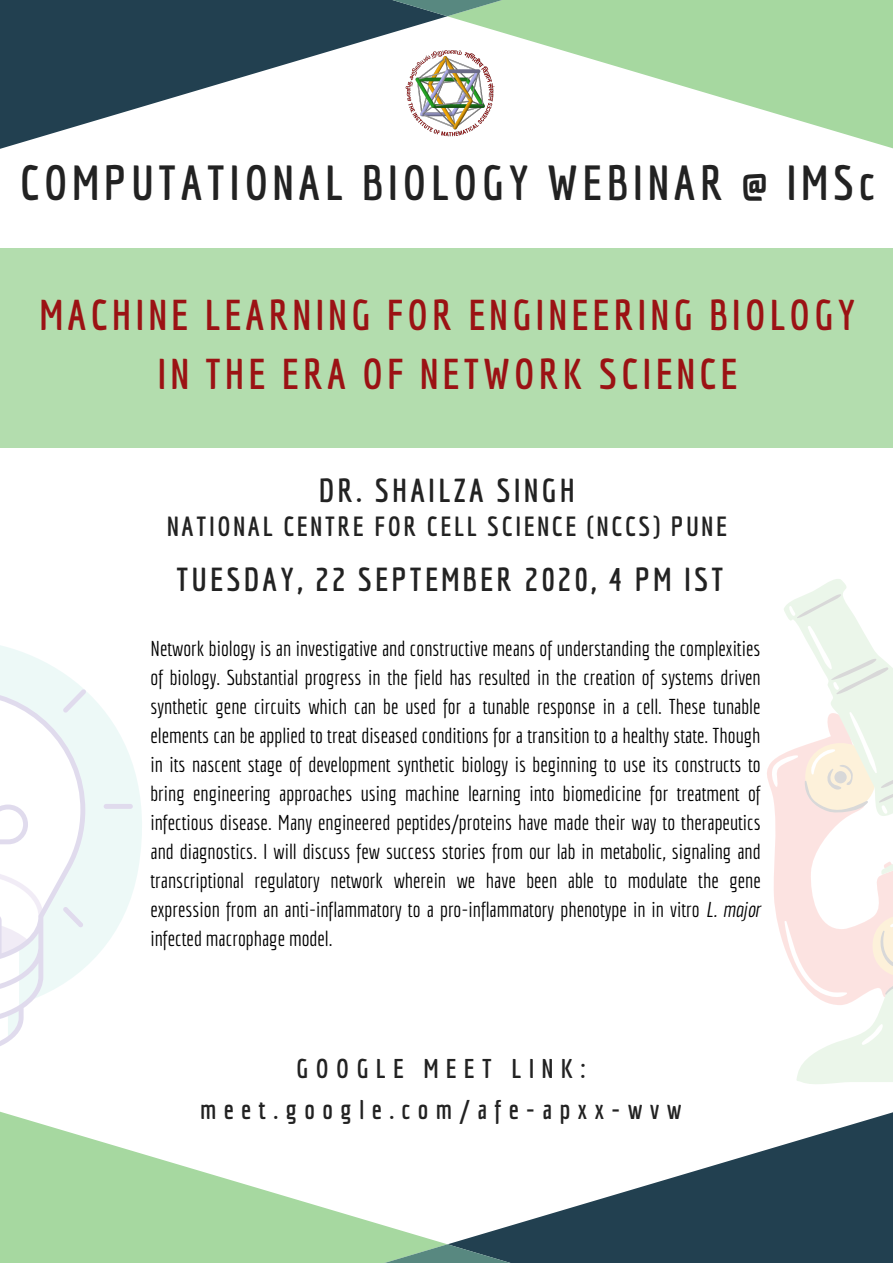
<style>
.page{position:relative;width:893px;height:1263px;background:#fff}
.page>*{position:absolute;margin:0;border:0;box-sizing:border-box;transform-origin:0 0}
.t1{font:700 48px "Economica";letter-spacing:.1em;color:#222}
.t2{font:700 42px/58.5px "Economica";letter-spacing:.1em;color:#9b1214;text-align:center}
.t3{font:700 32.47px "Economica";letter-spacing:.1em;color:#222}
.t4{font:700 27px "Economica";letter-spacing:.1em;color:#222}
.t5{font:700 26.47px/40.5px "Economica";letter-spacing:.28em;color:#222;text-align:center}
.t6{font:21px/29px "Economica";color:#000;text-align:justify}
.s1{font-style:italic}
</style>
<div class="page">
<svg style="left:0;top:0;width:447px;height:149px;fill:#224050"></svg>
<svg style="left:447px;top:0;width:446px;height:149px;fill:#a6d8a0"></svg>
<svg style="left:233px;top:0;width:428px;height:16px;background:#628b79"></svg>
<svg style="left:449px;top:1112px;width:444px;height:151px;fill:#224050"></svg>
<svg style="left:0;top:1111px;width:446px;height:152px;fill:#a6d8a0"></svg>
<svg style="left:232px;top:1244px;width:430px;height:19px;background:#628c79"></svg>
<div style="left:0;top:249px;width:893px;height:199px;background:#b3ddae"></div>
<img style="left:406px;top:48px;width:88px;height:89px">
<svg style="left:133px;top:767px;width:9px;height:123px"></svg>
<svg style="left:0;top:645px;width:133px;height:401px"></svg>
<svg style="left:797px;top:579px;width:96px;height:505px"></svg>
<svg style="left:767px;top:594px;width:126px;height:192px"></svg>
<svg style="left:770px;top:606px;width:123px;height:471px"></svg>
<h1 class="t1" style="left:20px;top:154px;width:856px">COMPUTATIONAL BIOLOGY WEBINAR @ IMSc</h1>
<h2 class="t2" style="left:40px;top:285px;width:816px">MACHINE LEARNING FOR ENGINEERING BIOLOGY<br>IN THE ERA OF NETWORK SCIENCE</h2>
<h3 class="t3" style="left:319px;top:471px;width:257px">DR. SHAILZA SINGH</h3>
<p class="t4" style="left:167px;top:510px;width:561px">NATIONAL CENTRE FOR CELL SCIENCE (NCCS) PUNE</p>
<h3 class="t3" style="left:176px;top:560px;width:548px">TUESDAY, 22 SEPTEMBER 2020, 4 PM IST</h3>
<p class="t6" style="left:150px;top:633px;width:612px">Network biology is an investigative and constructive means of understanding the complexities of biology. Substantial progress in the field has resulted in the creation of systems driven synthetic gene circuits which can be used for a tunable response in a cell. These tunable elements can be applied to treat diseased conditions for a transition to a healthy state. Though in its nascent stage of development synthetic biology is beginning to use its constructs to bring engineering approaches using machine learning into biomedicine for treatment of infectious disease. Many engineered peptides/proteins have made their way to therapeutics and diagnostics. I will discuss few success stories from our lab in metabolic, signaling and transcriptional regulatory network wherein we have been able to modulate the gene expression from an anti-inflammatory to a pro-inflammatory phenotype in in vitro <span class="s1">L. major </span>infected macrophage model.</p>
<p class="t5" style="left:200px;top:1048px;width:483px">GOOGLE MEET LINK: meet.google.com/afe-apxx-wvw</p>
</div>
